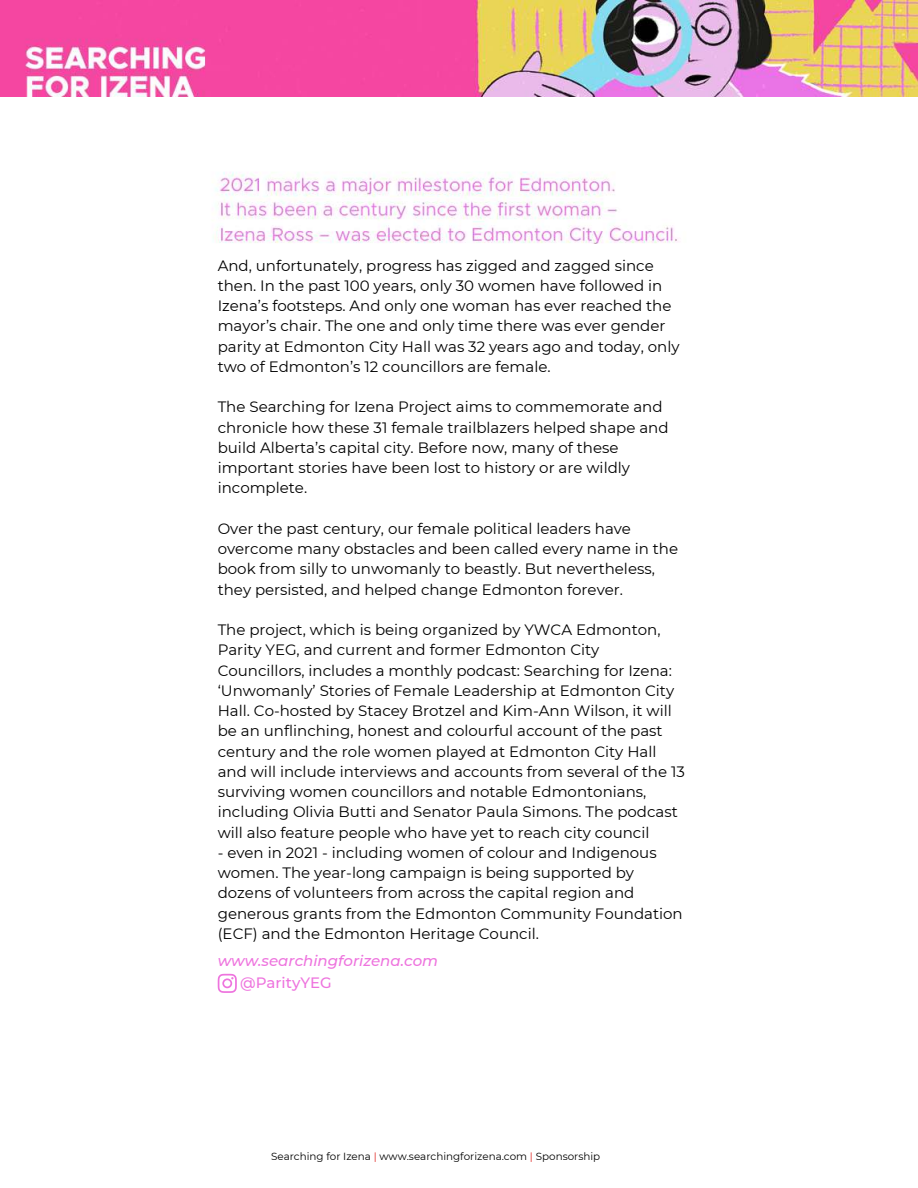
<style>
.page{position:relative;width:918px;height:1188px;background:#fff}
.page>*{position:absolute;margin:0;border:0;box-sizing:border-box;transform-origin:0 0}
.t1{font:15px/20.2px "Montserrat";color:#000}
.t2{font:italic 500 15px "Montserrat";color:#ee74de}
.t3{font:500 15px "Montserrat";color:#ee74de}
.t4{font:10.35px "Montserrat";color:#000}
.s1{font-weight:500;color:#e75955}
</style>
<div class="page">
<img style="left:215px;top:172px;width:464px;height:72px">
<svg style="left:218px;top:974px;width:19px;height:19px"></svg>
<img style="left:0;top:0;width:918px;height:97px">
<p class="t1" style="left:218px;top:255px;width:463px">And, unfortunately, progress has zigged and zagged since then. In the past 100 years, only 30 women have followed in Izena’s footsteps. And only one woman has ever reached the mayor’s chair. The one and only time there was ever gender parity at Edmonton City Hall was 32 years ago and today, only two of Edmonton’s 12 councillors are female.</p>
<p class="t1" style="left:218px;top:396px;width:452px">The Searching for Izena Project aims to commemorate and chronicle how these 31 female trailblazers helped shape and build Alberta’s capital city. Before now, many of these important stories have been lost to history or are wildly incomplete.</p>
<p class="t1" style="left:218px;top:518px;width:462px">Over the past century, our female political leaders have overcome many obstacles and been called every name in the book from silly to unwomanly to beastly. But nevertheless, they persisted, and helped change Edmonton forever.</p>
<p class="t1" style="left:218px;top:619px;width:469px">The project, which is being organized by YWCA Edmonton, Parity YEG, and current and former Edmonton City Councillors, includes a monthly podcast: Searching for Izena: ‘Unwomanly’ Stories of Female Leadership at Edmonton City Hall. Co-hosted by Stacey Brotzel and Kim-Ann Wilson, it will be an unflinching, honest and colourful account of the past century and the role women played at Edmonton City Hall and will include interviews and accounts from several of the 13 surviving women councillors and notable Edmontonians, including Olivia Butti and Senator Paula Simons. The podcast will also feature people who have yet to reach city council</p>
<p class="t1" style="left:218px;top:842px;width:466px">- even in 2021 - including women of colour and Indigenous women. The year-long campaign is being supported by dozens of volunteers from across the capital region and generous grants from the Edmonton Community Foundation (ECF) and the Edmonton Heritage Council.</p>
<p class="t2" style="left:218px;top:950px;width:222px">www.searchingforizena.com</p>
<p class="t3" style="left:240px;top:972px;width:93px">@ParityYEG</p>
<p class="t4" style="left:271px;top:1149px;width:331px">Searching for Izena <span class="s1">|</span> www.searchingforizena.com <span class="s1">|</span> Sponsorship</p>
</div>
